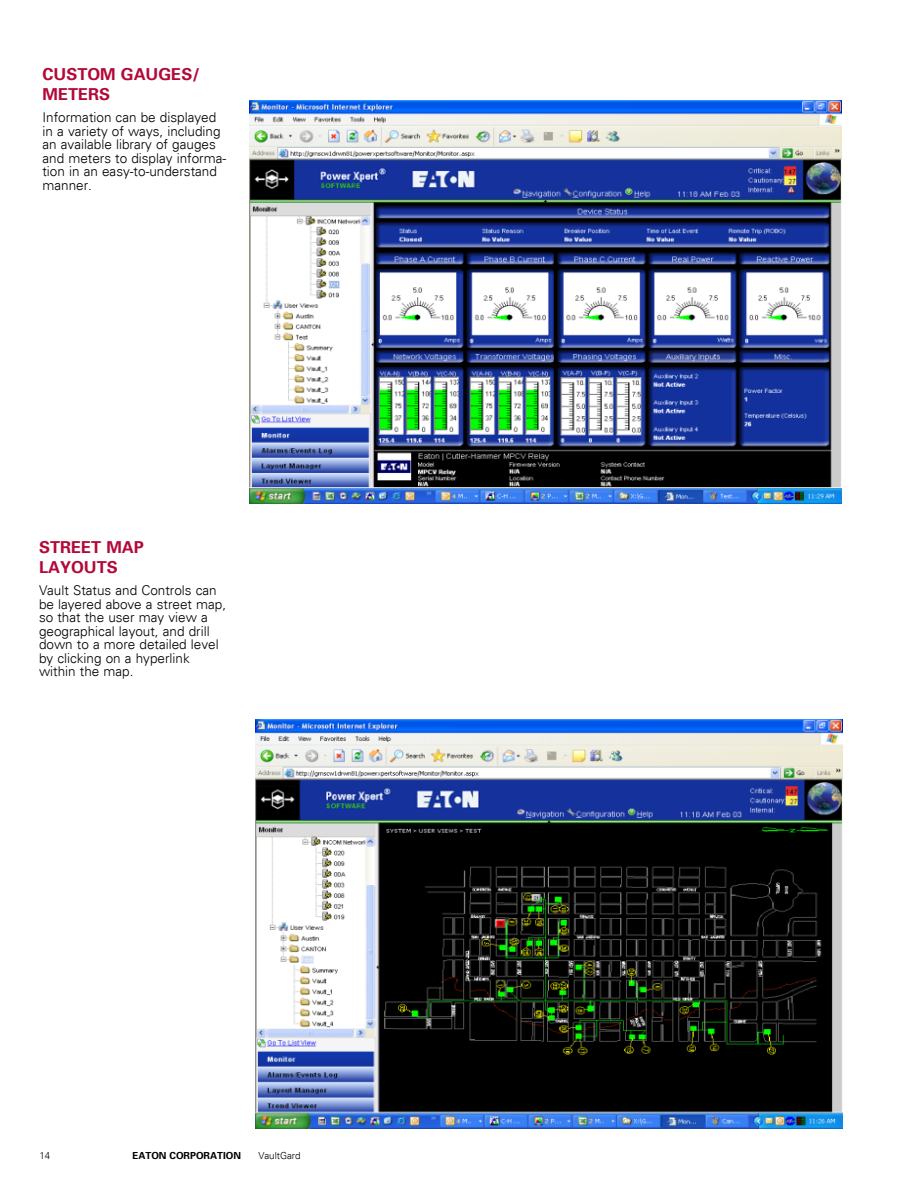
<style>
.page{position:relative;width:918px;height:1188px;background:#fff}
.page>*{position:absolute;margin:0;border:0;box-sizing:border-box;transform-origin:0 0}
.t1{font:700 16.5px "Univers 65";color:#b30838}
.t2{font:300 13.5px/13.5px "Univers";color:#000}
.t3{font:700 9.75px "Univers 65";color:#000}
.t4{font:300 9.75px "Univers";color:#000}
</style>
<div class="page">
<img style="left:249px;top:100px;width:593px;height:404px">
<img style="left:255px;top:720px;width:588px;height:408px">
<p class="t1" style="left:42px;top:64px;width:49px">CUSTOM</p>
<p class="t1" style="left:121px;top:64px;width:80px">GAUGES/</p>
<p class="t1" style="left:42px;top:83px;width:13px">METER</p>
<p class="t1" style="left:99px;top:83px;width:13px">S</p>
<p class="t2" style="left:42px;top:111px;width:185px">Information can be displayed in a variety of ways, including an available library of gauges and meters to display informa&shy;tion in an easy-to-understand manner.</p>
<p class="t1" style="left:39px;top:537px;width:23px">STREET</p>
<p class="t1" style="left:106px;top:537px;width:14px">MAP</p>
<p class="t1" style="left:39px;top:556px;width:12px">LAYO</p>
<p class="t1" style="left:84px;top:556px;width:35px">UTS</p>
<p class="t2" style="left:39px;top:584px;width:189px">Vault Status and Controls can be layered above a street map, so that the user may view a geographical layout, and drill down to a more detailed level by clicking on a hyperlink within the map.</p>
<p class="t4" style="left:39px;top:1150px;width:12px">14</p>
<p class="t3" style="left:132px;top:1149px;width:108px">EATON CORPORATION</p>
<p class="t4" style="left:258px;top:1150px;width:44px">VaultGard</p>
</div>
